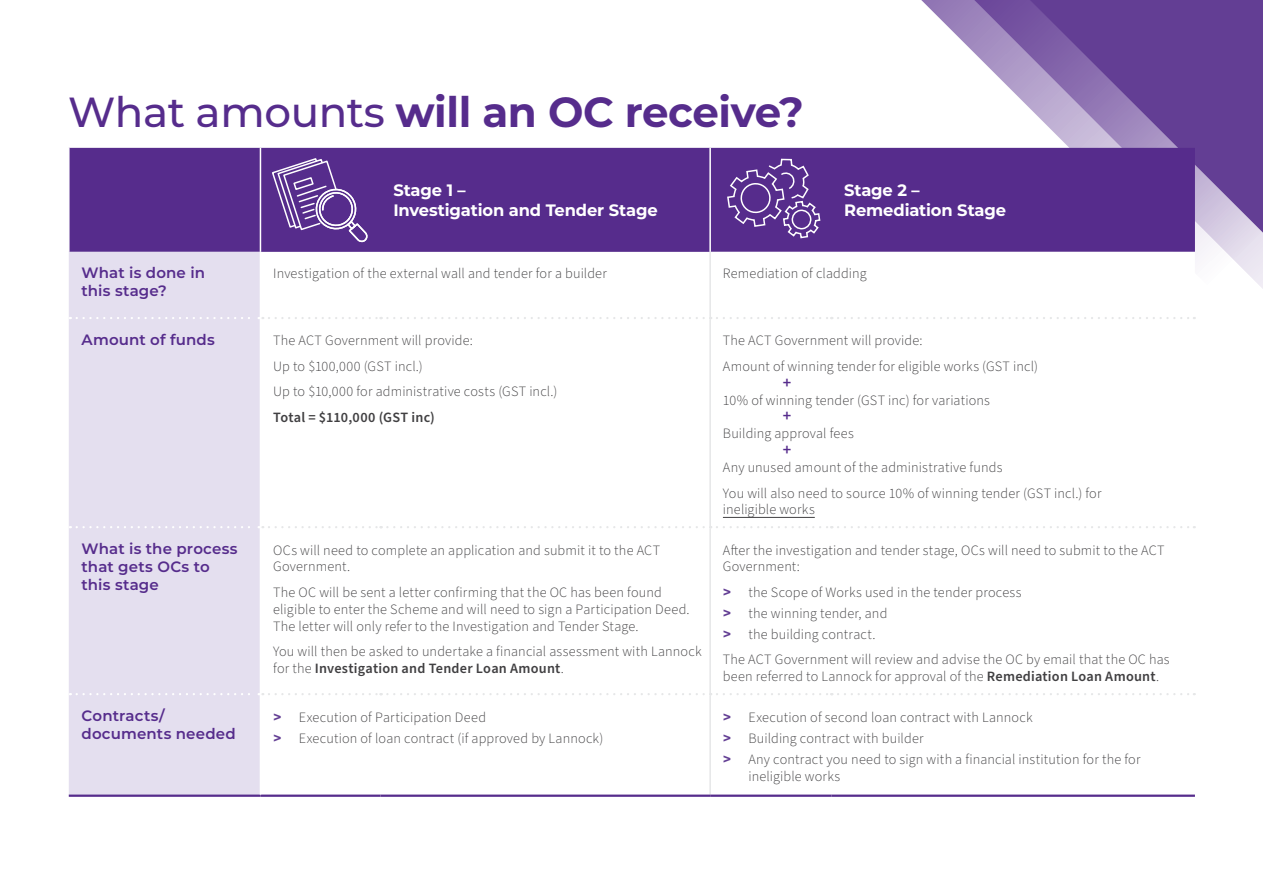
<style>
.page{position:relative;width:1263px;height:885px;background:#fff}
.page>*{position:absolute;margin:0;border:0;box-sizing:border-box;transform-origin:0 0}
.t1{font:700 42px "Montserrat";letter-spacing:-.01em;color:#562c8c}
.t2{font:700 16.5px/20.2px "Montserrat";letter-spacing:-.005em;color:#fff}
.t3{font:600 16.5px "Source Sans Pro";color:#562c8c}
.t4{font:600 15px/18px "Montserrat";letter-spacing:.01em;color:#562c8c}
.t5{font:300 14.25px/16.8px "Source Sans Pro";letter-spacing:.01em;color:#414042}
.t6{font:600 14.25px "Source Sans Pro";letter-spacing:.015em;color:#414042}
.s1{font-weight:500}
.s2{font-weight:600}
.s3{font-family:"Montserrat";font-weight:700;color:#633e94}
</style>
<div class="page">
<svg style="left:863px;top:0;width:400px;height:319px"></svg>
<div style="left:70px;top:148px;width:1125px;height:104px;background:#562c8c"></div>
<div style="left:69px;top:252px;width:191px;height:542px;background:#e4dfef"></div>
<svg style="left:711px;top:252px;width:484px;height:275px"></svg>
<hr style="left:709px;top:148px;width:2px;height:104px;background:#fff">
<hr style="left:709px;top:252px;width:2px;height:65px;background:#e6e7e8">
<svg style="left:77px;top:317px;width:186px;height:2px"></svg>
<svg style="left:269px;top:317px;width:442px;height:2px"></svg>
<svg style="left:717px;top:317px;width:115px;height:2px"></svg>
<svg style="left:838px;top:317px;width:357px;height:2px"></svg>
<hr style="left:709px;top:319px;width:2px;height:207px;background:#e6e7e8">
<hr style="left:709px;top:695px;width:2px;height:99px;background:#e6e7e8">
<hr style="left:260px;top:794px;width:121px;height:2px;background:#562c8c">
<hr style="left:381px;top:794px;width:329px;height:2px;background:#562c8c">
<hr style="left:710px;top:794px;width:121px;height:2px;background:#562c8c">
<hr style="left:831px;top:794px;width:364px;height:2px;background:#562c8c">
<hr style="left:69px;top:794px;width:191px;height:2px;background:#562c8c">
<svg style="left:717px;top:526px;width:115px;height:2px"></svg>
<svg style="left:838px;top:526px;width:357px;height:2px"></svg>
<svg style="left:717px;top:693px;width:115px;height:2px"></svg>
<svg style="left:838px;top:693px;width:357px;height:2px"></svg>
<svg style="left:77px;top:526px;width:186px;height:2px"></svg>
<svg style="left:269px;top:526px;width:442px;height:2px"></svg>
<hr style="left:709px;top:528px;width:2px;height:165px;background:#e6e7e8">
<svg style="left:77px;top:693px;width:186px;height:2px"></svg>
<svg style="left:269px;top:693px;width:442px;height:2px"></svg>
<hr style="left:260px;top:148px;width:1px;height:104px;background:#fff">
<hr style="left:260px;top:252px;width:1px;height:66px;background:#fff">
<hr style="left:260px;top:318px;width:1px;height:209px;background:#fff">
<hr style="left:260px;top:527px;width:1px;height:167px;background:#fff">
<hr style="left:260px;top:694px;width:1px;height:100px;background:#fff">
<svg style="left:271px;top:157px;width:98px;height:85px;background:#704d9e"></svg>
<svg style="left:726px;top:158px;width:95px;height:81px;background:#6b479a"></svg>
<hr style="left:723px;top:517px;width:92px;height:1px;background:#414042">
<h1 class="t1" style="left:68px;top:82px;width:737px"><span class="s1">What amounts</span> will an OC receive?</h1>
<p class="t2" style="left:393px;top:179px;width:266px">Stage 1 –<br>Investigation and Tender Stage</p>
<p class="t2" style="left:844px;top:179px;width:164px">Stage 2 –<br>Remediation Stage</p>
<p class="t4" style="left:82px;top:263px;width:125px">What is done in this stage?</p>
<p class="t5" style="left:273px;top:265px;width:335px">Investigation of the external wall and tender for a builder</p>
<p class="t5" style="left:723px;top:265px;width:145px">Remediation of cladding</p>
<p class="t4" style="left:82px;top:330px;width:135px">Amount of funds</p>
<p class="t5" style="left:273px;top:328px;width:286px;line-height:25.3px">The ACT Government will provide:<br>Up to $100,000 (GST incl.)<br>Up to $10,000 for administrative costs (GST incl.)</p>
<p class="t6" style="left:273px;top:407px;width:163px">Total = $110,000 (GST inc)</p>
<p class="t5" style="left:723px;top:328px;width:317px;line-height:25.3px">The ACT Government will provide:<br>Amount of winning tender for eligible works (GST incl)</p>
<p class="t3" style="left:783px;top:371px;width:10px">+</p>
<p class="t5" style="left:723px;top:392px;width:269px">10% of winning tender (GST inc) for variations</p>
<p class="t3" style="left:783px;top:405px;width:10px">+</p>
<p class="t5" style="left:723px;top:425px;width:132px">Building approval fees</p>
<p class="t3" style="left:783px;top:438px;width:10px">+</p>
<p class="t5" style="left:723px;top:455px;width:380px;line-height:25.3px">Any unused amount of the administrative funds<br>You will also need to source 10% of winning tender (GST incl.) for</p>
<p class="t5" style="left:723px;top:501px;width:93px">ineligible works</p>
<p class="t4" style="left:82px;top:539px;width:158px">What is the process that gets OCs to this stage</p>
<p class="t5" style="left:273px;top:541px;width:388px">OCs will need to complete an application and submit it to the ACT<br>Government.</p>
<p class="t5" style="left:273px;top:584px;width:418px">The OC will be sent a letter confirming that the OC has been found eligible to enter the Scheme and will need to sign a Participation Deed.<br>The letter will only refer to the Investigation and Tender Stage.</p>
<p class="t5" style="left:273px;top:643px;width:430px">You will then be asked to undertake a financial assessment with Lannock for the <span class="s2">Investigation and Tender Loan Amount</span>.</p>
<p class="t5" style="left:723px;top:541px;width:443px">After the investigation and tender stage, OCs will need to submit to the ACT<br>Government:</p>
<p class="t5" style="left:723px;top:582px;width:300px;line-height:21.1px"><span class="s3">&gt;</span> the Scope of Works used in the tender process <span class="s3">&gt;</span> the winning tender, and<br><span class="s3">&gt;</span> the building contract.</p>
<p class="t5" style="left:723px;top:651px;width:448px">The ACT Government will review and advise the OC by email that the OC has been referred to Lannock for approval of the <span class="s2">Remediation Loan Amount</span>.</p>
<p class="t4" style="left:82px;top:706px;width:156px">Contracts/ documents needed</p>
<p class="t5" style="left:273px;top:706px;width:332px;line-height:21.1px"><span class="s3">&gt;</span> Execution of Participation Deed<br><span class="s3">&gt;</span> Execution of loan contract (if approved by Lannock)</p>
<p class="t5" style="left:723px;top:706px;width:419px;line-height:21.1px"><span class="s3">&gt;</span> Execution of second loan contract with Lannock<br><span class="s3">&gt;</span> Building contract with builder<br><span class="s3">&gt;</span> Any contract you need to sign with a financial institution for the for</p>
<p class="t5" style="left:748px;top:767px;width:93px">ineligible works</p>
</div>
